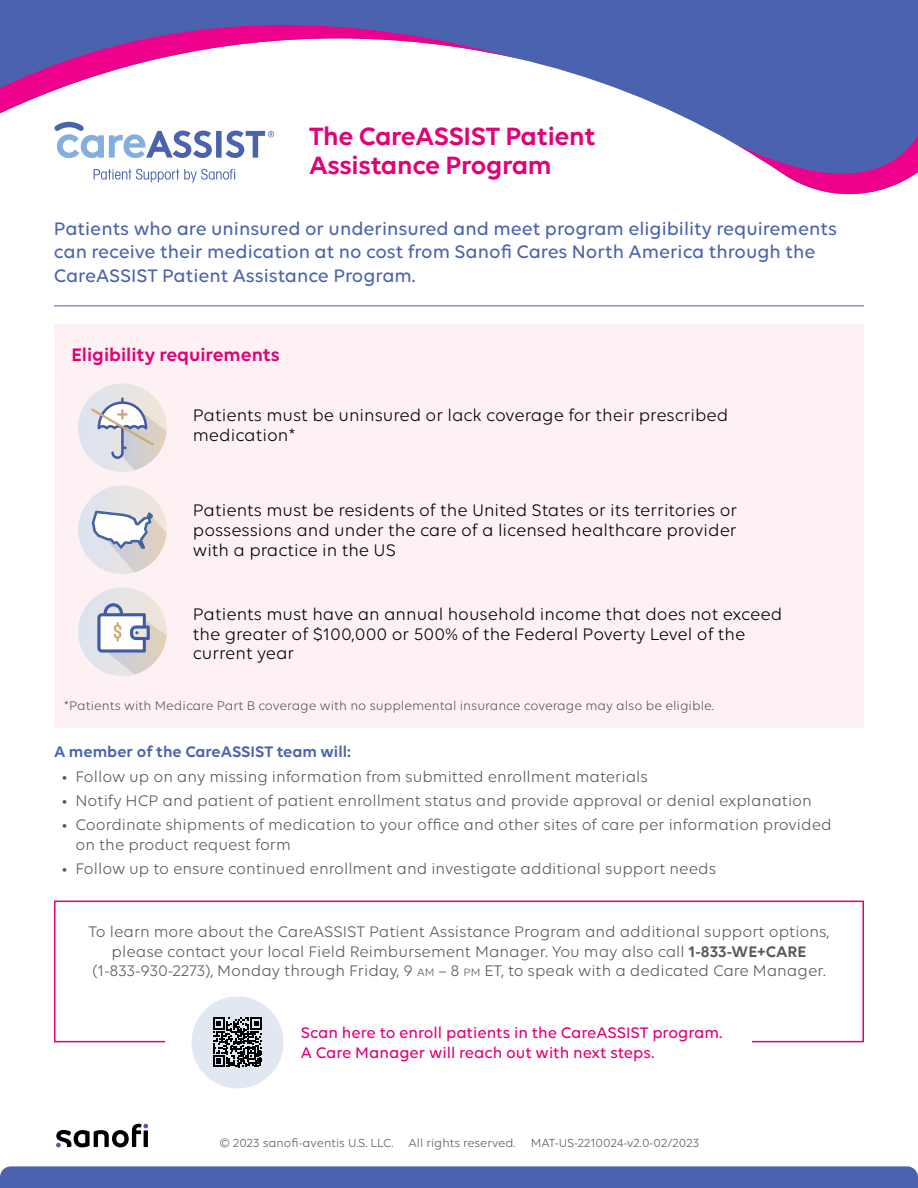
<style>
.page{position:relative;width:918px;height:1188px;background:#fff}
.page>*{position:absolute;margin:0;border:0;box-sizing:border-box;transform-origin:0 0}
.t1{font:600 27px/28.5px "Volte";letter-spacing:-.01em;color:#e20177}
.t2{font:500 19.5px/23.4px "Volte";color:#4b63ae}
.t3{font:600 19.5px "Volte";color:#e20177}
.t4{font:18px/19.8px "Volte";color:#000}
.t5{font:16.5px/19.8px "Volte";color:#58595b;text-align:center}
.t6{font:500 16.5px/19.5px "Volte";color:#e20177}
.t7{font:600 16.5px "Volte";color:#4b63ae}
.t8{font:13.5px "Volte";color:#58595b}
.t9{font:12.6px "Volte";color:#58595b}
.s1{font-weight:600}
.s2{font-size:11.55px}
</style>
<div class="page">
<div style="left:0;top:1166px;width:918px;height:22px;background:#4b63ae"></div>
<svg style="left:0;top:0;width:918px;height:183px"></svg>
<svg style="left:0;top:1px;width:514px;height:121px"></svg>
<svg style="left:735px;top:90px;width:183px;height:105px;background:#7e69b4"></svg>
<div style="left:54px;top:901px;width:810px;height:141px;border:2px solid #e20177"></div>
<div style="left:54px;top:324px;width:810px;height:403px;background:#fdf1f4"></div>
<hr style="left:54px;top:305px;width:810px;height:1px;background:#4b63ae">
<div style="left:166px;top:1023px;width:586px;height:38px;background:#fff"></div>
<div style="left:192px;top:996px;width:92px;height:92px;background:#e1e8f2;border-radius:50%"></div>
<svg style="left:213px;top:1018px;width:49px;height:49px"></svg>
<svg style="left:78px;top:587px;width:89px;height:89px;background:#e2e3e9"></svg>
<svg style="left:97px;top:603px;width:70px;height:71px"></svg>
<div style="left:78px;top:485px;width:89px;height:89px;background:#e4e4e8;border-radius:44px"></div>
<svg style="left:92px;top:511px;width:75px;height:61px"></svg>
<svg style="left:78px;top:383px;width:89px;height:89px"></svg>
<svg style="left:91px;top:397px;width:76px;height:73px"></svg>
<svg style="left:56px;top:1124px;width:92px;height:23px"></svg>
<h1 class="t1" style="left:309px;top:122px;width:288px">The CareASSIST Patient<br>Assistance Program</h1>
<p class="t2" style="left:54px;top:216px;width:784px">Patients who are uninsured or underinsured and meet program eligibility requirements can receive their medication at no cost from Sanofi Cares North America through the<br>CareASSIST Patient Assistance Program.</p>
<p class="t3" style="left:72px;top:343px;width:210px">Eligibility requirements</p>
<p class="t4" style="left:193px;top:405px;width:537px">Patients must be uninsured or lack coverage for their prescribed medication*</p>
<p class="t4" style="left:193px;top:500px;width:546px;text-align:justify">Patients must be residents of the United States or its territories or possessions and under the care of a licensed healthcare provider with a practice in the US</p>
<p class="t4" style="left:193px;top:604px;width:591px">Patients must have an annual household income that does not exceed the greater of $100,000 or 500% of the Federal Poverty Level of the current year</p>
<p class="t8" style="left:64px;top:698px;width:652px">*Patients with Medicare Part B coverage with no supplemental insurance coverage may also be eligible.</p>
<p class="t7" style="left:54px;top:742px;width:298px">A member of the CareASSIST team will:</p>
<p class="t5" style="left:62px;top:766px;width:588px">• Follow up on any missing information from submitted enrollment materials</p>
<p class="t5" style="left:62px;top:790px;width:752px">• Notify HCP and patient of patient enrollment status and provide approval or denial explanation</p>
<p class="t5" style="left:76px;top:815px;width:758px;text-align:left;text-indent:-14px">• Coordinate shipments of medication to your office and other sites of care per information provided on the product request form</p>
<p class="t5" style="left:62px;top:859px;width:656px">• Follow up to ensure continued enrollment and investigate additional support needs</p>
<p class="t5" style="left:89px;top:921px;width:742px">To learn more about the CareASSIST Patient Assistance Program and additional support options, please contact your local Field Reimbursement Manager. You may also call <span class="s1">1-833-WE+CARE </span>(1-833-930-2273), Monday through Friday, 9 <span class="s2">AM</span> – 8 <span class="s2">PM</span> ET, to speak with a dedicated Care Manager.</p>
<p class="t6" style="left:301px;top:1023px;width:423px">Scan here to enroll patients in the CareASSIST program.<br>A Care Manager will reach out with next steps.</p>
<p class="t9" style="left:219px;top:1136px;width:481px">© 2023 sanofi-aventis U.S. LLC. All rights reserved. MAT-US-2210024-v2.0-02/2023</p>
</div>
